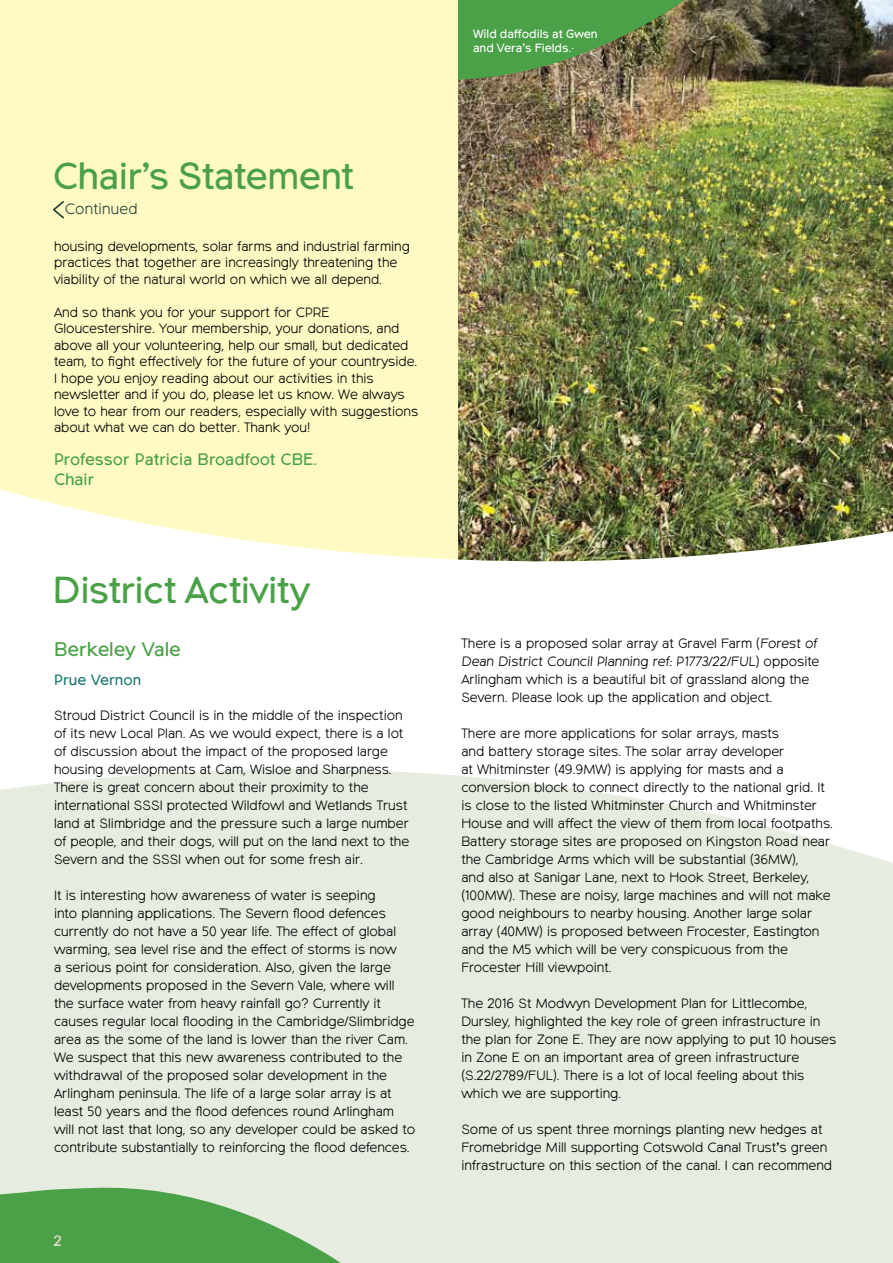
<style>
.page{position:relative;width:893px;height:1263px;background:#fff}
.page>*{position:absolute;margin:0;border:0;box-sizing:border-box;transform-origin:0 0}
.t1{font:37.5px "Northwoods";letter-spacing:-.015em;color:#4aa147}
.t2{font:19.5px "Northwoods";color:#4aa147}
.t3{font:16.5px/19.5px "Northwoods";color:#4aa147}
.t4{font:15px "Northwoods";color:#1f7a75}
.t5{font:300 15px "Northwoods";letter-spacing:.015em;color:#264435}
.t6{font:15px "Northwoods";color:#e4dcca}
.t7{font:300 13.5px/18px "Northwoods";color:#000}
.t8{font:12px/14.4px "Northwoods";color:#fff}
</style>
<div class="page">
<div style="left:0;top:769px;width:893px;height:494px;background:#e6ede0"></div>
<div style="left:0;top:0;width:458px;height:560px;background:#fffac4"></div>
<img style="left:458px;top:0;width:434px;height:562px">
<svg style="left:0;top:1172px;width:383px;height:91px;background:#8ec28a"></svg>
<svg style="left:51px;top:199px;width:15px;height:21px"></svg>
<img style="left:260px;top:0;width:460px;height:126px">
<div style="left:81px;top:0;width:377px;height:109px;background:#fffac4"></div>
<p class="t8" style="left:473px;top:27px;width:126px">Wild daffodils at Gwen and Vera’s Fields..</p>
<h1 class="t1" style="left:53px;top:154px;width:302px">Chair’s Statement</h1>
<p class="t5" style="left:65px;top:200px;width:74px">Continued</p>
<p class="t7" style="left:54px;top:238px;width:357px;line-height:16.5px">housing developments, solar farms and industrial farming practices that together are increasingly threatening the viability of the natural world on which we all depend.</p>
<p class="t7" style="left:54px;top:304px;width:366px;line-height:16.5px">And so thank you for your support for CPRE Gloucestershire. Your membership, your donations, and above all your volunteering, help our small, but dedicated team, to fight effectively for the future of your countryside.<br>I hope you enjoy reading about our activities in this newsletter and if you do, please let us know. We always love to hear from our readers, especially with suggestions about what we can do better. Thank you!</p>
<p class="t3" style="left:54px;top:450px;width:265px">Professor Patricia Broadfoot CBE.<br>Chair</p>
<h1 class="t1" style="left:53px;top:568px;width:259px">District Activity</h1>
<h2 class="t2" style="left:54px;top:638px;width:128px">Berkeley Vale</h2>
<p class="t4" style="left:54px;top:670px;width:89px">Prue Vernon</p>
<p class="t7" style="left:54px;top:707px;width:357px">Stroud District Council is in the middle of the inspection of its new Local Plan. As we would expect, there is a lot of discussion about the impact of the proposed large housing developments at Cam, Wisloe and Sharpness.<br>There is great concern about their proximity to the international SSSI protected Wildfowl and Wetlands Trust land at Slimbridge and the pressure such a large number of people, and their dogs, will put on the land next to the Severn and the SSSI when out for some fresh air.</p>
<p class="t7" style="left:54px;top:887px;width:363px">It is interesting how awareness of water is seeping<br>into planning applications. The Severn flood defences currently do not have a 50 year life. The effect of global warming, sea level rise and the effect of storms is now<br>a serious point for consideration. Also, given the large developments proposed in the Severn Vale, where will the surface water from heavy rainfall go? Currently it causes regular local flooding in the Cambridge/Slimbridge area as the some of the land is lower than the river Cam.<br>We suspect that this new awareness contributed to the withdrawal of the proposed solar development in the Arlingham peninsula. The life of a large solar array is at least 50 years and the flood defences round Arlingham will not last that long, so any developer could be asked to contribute substantially to reinforcing the flood defences.</p>
<p class="t6" style="left:54px;top:1232px;width:10px">2</p>
<p class="t7" style="left:461px;top:635px;width:360px">There is a proposed solar array at Gravel Farm (Forest of Dean District Council Planning ref: P1773/22/FUL) opposite Arlingham which is a beautiful bit of grassland along the Severn. Please look up the application and object.</p>
<p class="t7" style="left:461px;top:725px;width:373px">There are more applications for solar arrays, masts<br>and battery storage sites. The solar array developer<br>at Whitminster (49.9MW) is applying for masts and a conversion block to connect directly to the national grid. It is close to the listed Whitminster Church and Whitminster House and will affect the view of them from local footpaths.<br>Battery storage sites are proposed on Kingston Road near the Cambridge Arms which will be substantial (36MW),<br>and also at Sanigar Lane, next to Hook Street, Berkeley, (100MW). These are noisy, large machines and will not make good neighbours to nearby housing. Another large solar array (40MW) is proposed between Frocester, Eastington and the M5 which will be very conspicuous from the Frocester Hill viewpoint.</p>
<p class="t7" style="left:461px;top:995px;width:376px">The 2016 St Modwyn Development Plan for Littlecombe, Dursley, highlighted the key role of green infrastructure in the plan for Zone E. They are now applying to put 10 houses in Zone E on an important area of green infrastructure (S.22/2789/FUL). There is a lot of local feeling about this which we are supporting.</p>
<p class="t7" style="left:461px;top:1121px;width:372px">Some of us spent three mornings planting new hedges at<br>Fromebridge Mill supporting Cotswold Canal Trust’s green infrastructure on this section of the canal. I can recommend</p>
</div>
